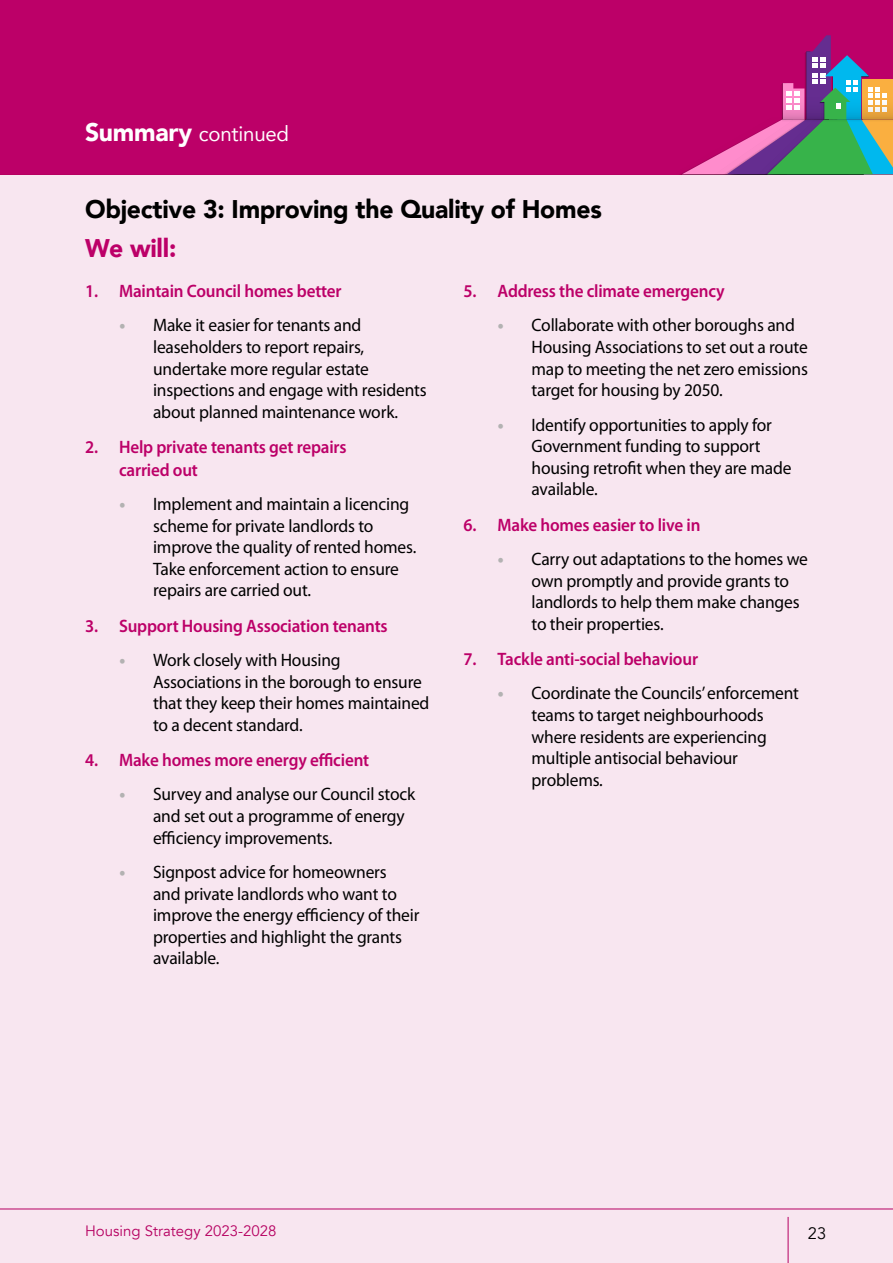
<style>
.page{position:relative;width:893px;height:1263px;background:#fff}
.page>*{position:absolute;margin:0;border:0;box-sizing:border-box;transform-origin:0 0}
.sub_head2{font:900 25.5px/39px "Avenir";letter-spacing:-.01em;color:#000}
.sub_head1{font:21px "Avenir";letter-spacing:-.01em;color:#fff}
.t1{font:18px/21.6px "Myriad Pro";letter-spacing:-.01em;color:#000}
.bold_text_pink{font:600 18px/22.5px "Myriad Pro";letter-spacing:-.01em;color:#bc0068;scale:.95 1}
.t2{font:16.5px "Avenir";color:#000}
.t3{font:15px "Avenir";color:#bc0068}
.s1{font-weight:900;font-size:25.5px}
.s2{color:#bc0068}
.s3{font-family:"Avenir";font-weight:900;font-size:13.5px;color:#b3b2b2}
</style>
<div class="page">
<div style="left:0;top:0;width:893px;height:174px;background:#bc0068"></div>
<div style="left:0;top:174px;width:893px;height:1089px;background:#f8e6f0"></div>
<svg style="left:681px;top:35px;width:212px;height:139px"></svg>
<h1 class="sub_head1" style="left:85px;top:117px;width:205px"><span class="s1">Summary</span> continued</h1>
<h2 class="sub_head2" style="left:85px;top:189px;width:518px">Objective 3: Improving the Quality of Homes<br><span class="s2">We will:</span></h2>
<p class="bold_text_pink" style="left:85px;top:279px;width:272px">1. Maintain Council homes better</p>
<p class="t1" style="left:153px;top:314px;width:275px;text-indent:-34px"><span class="s3">•</span> Make it easier for tenants and leaseholders to report repairs, undertake more regular estate inspections and engage with residents about planned maintenance work.</p>
<p class="bold_text_pink" style="left:119px;top:435px;width:241px;text-indent:-34px">2. Help private tenants get repairs carried out</p>
<p class="t1" style="left:153px;top:493px;width:265px;text-indent:-34px"><span class="s3">•</span> Implement and maintain a licencing scheme for private landlords to improve the quality of rented homes.<br>Take enforcement action to ensure repairs are carried out.</p>
<p class="bold_text_pink" style="left:85px;top:614px;width:320px">3. Support Housing Association tenants</p>
<p class="t1" style="left:153px;top:649px;width:278px;text-indent:-34px"><span class="s3">•</span> Work closely with Housing<br>Associations in the borough to ensure that they keep their homes maintained to a decent standard.</p>
<p class="bold_text_pink" style="left:85px;top:748px;width:301px">4. Make homes more energy efficient</p>
<p class="t1" style="left:153px;top:783px;width:264px;text-indent:-34px"><span class="s3">•</span> Survey and analyse our Council stock and set out a programme of energy efficiency improvements.</p>
<p class="t1" style="left:153px;top:861px;width:268px;text-indent:-34px"><span class="s3">•</span> Signpost advice for homeowners<br>and private landlords who want to improve the energy efficiency of their properties and highlight the grants available.</p>
<p class="bold_text_pink" style="left:463px;top:279px;width:277px">5. Address the climate emergency</p>
<p class="t1" style="left:531px;top:314px;width:278px;text-indent:-34px"><span class="s3">•</span> Collaborate with other boroughs and Housing Associations to set out a route map to meeting the net zero emissions target for housing by 2050.</p>
<p class="t1" style="left:531px;top:413px;width:261px;text-indent:-34px"><span class="s3">•</span> Identify opportunities to apply for<br>Government funding to support housing retrofit when they are made available.</p>
<p class="bold_text_pink" style="left:463px;top:513px;width:251px">6. Make homes easier to live in</p>
<p class="t1" style="left:531px;top:548px;width:278px;text-indent:-34px"><span class="s3">•</span> Carry out adaptations to the homes we own promptly and provide grants to landlords to help them make changes to their properties.</p>
<p class="bold_text_pink" style="left:463px;top:647px;width:248px">7. Tackle anti-social behaviour</p>
<p class="t1" style="left:531px;top:682px;width:269px;text-indent:-34px"><span class="s3">•</span> Coordinate the Councils’ enforcement teams to target neighbourhoods where residents are experiencing multiple antisocial behaviour problems.</p>
<p class="t3" style="left:85px;top:1222px;width:193px">Housing Strategy 2023-2028</p>
<p class="t2" style="left:808px;top:1223px;width:20px">23</p>
</div>
